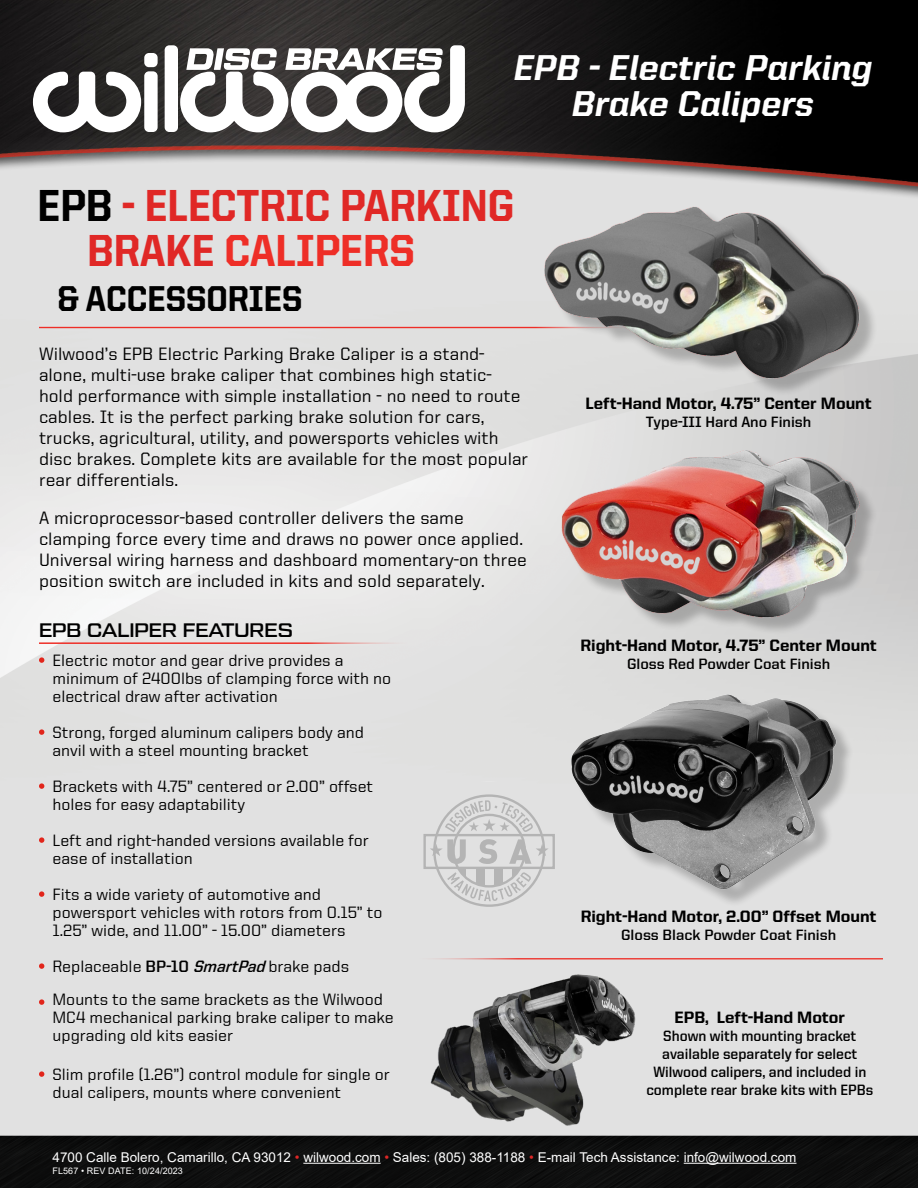
<style>
.page{position:relative;width:918px;height:1188px;background:#fff}
.page>*{position:absolute;margin:0;border:0;box-sizing:border-box;transform-origin:0 0}
.t1{font:800 45px/45px "United Sans Reg";color:#e02826;scale:.9 1}
.t2{font:800 36px/36px "United Italic Reg";color:#fff;text-align:center}
.t3{font:800 36px "United Sans Reg";color:#000;scale:.9 1}
.t4{font:500 19.5px "Tactic Sans";color:#000}
.t5{font:500 18px/21px "United Sans Reg";color:#000}
.t6{font:500 16.5px/18px "United Sans Reg";color:#000}
.t7{font:800 16.5px "United Sans Reg";color:#000}
.t8{font:700 15px/18px "United Sans Reg";color:#000;text-align:center;scale:.94 1}
.t9{font:700 15px "United Sans Reg";color:#000}
.t10{font:13.5px "Arial";color:#fff}
.t11{font:9px "Arial";letter-spacing:.01em;color:#fff}
.s1{color:#000}
.s2{color:#ee2e27}
.s3{font-weight:700}
.s4{font-weight:700;font-style:italic}
.s5{color:#de2726}
</style>
<div class="page">
<img style="left:0;top:0;width:918px;height:1119px">
<img style="left:0;top:1119px;width:918px;height:69px">
<div style="left:144px;top:53px;width:14px;height:14px;background:#fff;border-radius:5px"></div>
<div style="left:144px;top:71px;width:14px;height:61px;background:#fff;border-radius:5px"></div>
<div style="left:165px;top:45px;width:13px;height:87px;background:#fff;border-radius:5px"></div>
<svg style="left:33px;top:72px;width:108px;height:60px"></svg>
<svg style="left:180px;top:45px;width:285px;height:87px"></svg>
<hr style="left:303px;top:1163px;width:78px;height:1px;background:#fff">
<hr style="left:684px;top:1163px;width:112px;height:1px;background:#fff">
<svg style="left:447px;top:872px;width:84px;height:29px"></svg>
<svg style="left:457px;top:869px;width:9px;height:17px"></svg>
<div style="left:476px;top:868px;width:9px;height:18px;background:#b4b4b4"></div>
<div style="left:494px;top:868px;width:9px;height:18px;background:#b4b4b4"></div>
<svg style="left:512px;top:869px;width:9px;height:17px"></svg>
<svg style="left:425px;top:835px;width:129px;height:33px;fill:#e1e1e1"></svg>
<svg style="left:430px;top:839px;width:36px;height:25px"></svg>
<svg style="left:479px;top:839px;width:18px;height:25px"></svg>
<svg style="left:509px;top:839px;width:39px;height:25px"></svg>
<svg style="left:445px;top:800px;width:88px;height:32px"></svg>
<hr style="left:39px;top:642px;width:378px;height:2px;background:#ee2e27">
<hr style="left:39px;top:327px;width:605px;height:1px;background:#ee2e27">
<div style="left:548px;top:210px;width:330px;height:187px;background:#000;opacity:.23"></div>
<img style="left:533px;top:201px;width:338px;height:185px">
<div style="left:565px;top:454px;width:313px;height:182px;background:#d5d5d4"></div>
<img style="left:544px;top:438px;width:330px;height:190px">
<div style="left:575px;top:697px;width:280px;height:210px;background:#e1e1e1"></div>
<img style="left:565px;top:675px;width:286px;height:220px">
<hr style="left:409px;top:958px;width:474px;height:2px;background:#ee2e27">
<svg style="left:39px;top:657px;width:5px;height:6px"></svg>
<svg style="left:39px;top:729px;width:5px;height:6px"></svg>
<svg style="left:39px;top:783px;width:5px;height:6px"></svg>
<svg style="left:39px;top:837px;width:5px;height:6px"></svg>
<svg style="left:39px;top:891px;width:5px;height:6px"></svg>
<svg style="left:39px;top:963px;width:5px;height:6px"></svg>
<svg style="left:39px;top:999px;width:5px;height:6px"></svg>
<svg style="left:39px;top:1071px;width:5px;height:6px"></svg>
<img style="left:424px;top:971px;width:216px;height:163px">
<h2 class="t2" style="left:514px;top:49px;width:360px">EPB - Electric Parking<br>Brake Calipers</h2>
<p class="t1" style="left:87px;top:182px;width:476px;text-indent:-50px"><span class="s1">EPB</span> - ELECTRIC PARKING<br>BRAKE <span class="s2">CALIPERS</span></p>
<p class="t3" style="left:57px;top:278px;width:274px">&amp; ACCESSORIES</p>
<p class="t5" style="left:39px;top:343px;width:491px">Wilwood’s EPB Electric Parking Brake Caliper is a stand&shy;alone, multi-use brake caliper that combines high static&shy;hold performance with simple installation - no need to route cables. It is the perfect parking brake solution for cars, trucks, agricultural, utility, and powersports vehicles with disc brakes. Complete kits are available for the most popular rear differentials.</p>
<p class="t5" style="left:39px;top:507px;width:489px">A microprocessor-based controller delivers the same clamping force every time and draws no power once applied.<br>Universal wiring harness and dashboard momentary-on three position switch are included in kits and sold separately.</p>
<p class="t4" style="left:39px;top:620px;width:255px">EPB CALIPER FEATURES</p>
<p class="t6" style="left:52px;top:651px;width:340px">Electric motor and gear drive provides a minimum of 2400lbs of clamping force with no electrical draw after activation</p>
<p class="t6" style="left:52px;top:723px;width:313px">Strong, forged aluminum calipers body and anvil with a steel mounting bracket</p>
<p class="t6" style="left:52px;top:777px;width:322px">Brackets with 4.75” centered or 2.00” offset holes for easy adaptability</p>
<p class="t6" style="left:52px;top:831px;width:318px">Left and right-handed versions available for ease of installation</p>
<p class="t6" style="left:52px;top:885px;width:331px">Fits a wide variety of automotive and powersport vehicles with rotors from 0.15” to<br>1.25” wide, and 11.00” - 15.00” diameters</p>
<p class="t6" style="left:52px;top:957px;width:298px">Replaceable <span class="s3">BP-10</span> <span class="s4">SmartPad</span> brake pads</p>
<p class="t6" style="left:52px;top:990px;width:343px">Mounts to the same brackets as the Wilwood<br>MC4 mechanical parking brake caliper to make upgrading old kits easier</p>
<p class="t6" style="left:52px;top:1065px;width:339px">Slim profile (1.26”) control module for single or dual calipers, mounts where convenient</p>
<p class="t7" style="left:586px;top:394px;width:288px">Left-Hand Motor, 4.75” Center Mount</p>
<p class="t9" style="left:646px;top:414px;width:167px">Type-III Hard Ano Finish</p>
<p class="t7" style="left:580px;top:636px;width:298px">Right-Hand Motor, 4.75” Center Mount</p>
<p class="t9" style="left:627px;top:655px;width:205px">Gloss Red Powder Coat Finish</p>
<p class="t7" style="left:581px;top:907px;width:298px">Right-Hand Motor, 2.00” Offset Mount</p>
<p class="t9" style="left:621px;top:927px;width:217px">Gloss Black Powder Coat Finish</p>
<p class="t7" style="left:675px;top:1009px;width:172px">EPB, Left-Hand Motor</p>
<p class="t8" style="left:646px;top:1027px;width:243px">Shown with mounting bracket available separately for select<br>Wilwood calipers, and included in complete rear brake kits with EPBs</p>
<p class="t10" style="left:52px;top:1148px;width:745px">4700 Calle Bolero, Camarillo, CA 93012 <span class="s5">•</span> wilwood.com <span class="s5">•</span> Sales: (805) 388-1188 <span class="s5">•</span> E-mail Tech Assistance: info@wilwood.com</p>
<p class="t11" style="left:52px;top:1164px;width:132px">FL567 • REV DATE: 10/24/2023</p>
</div>
